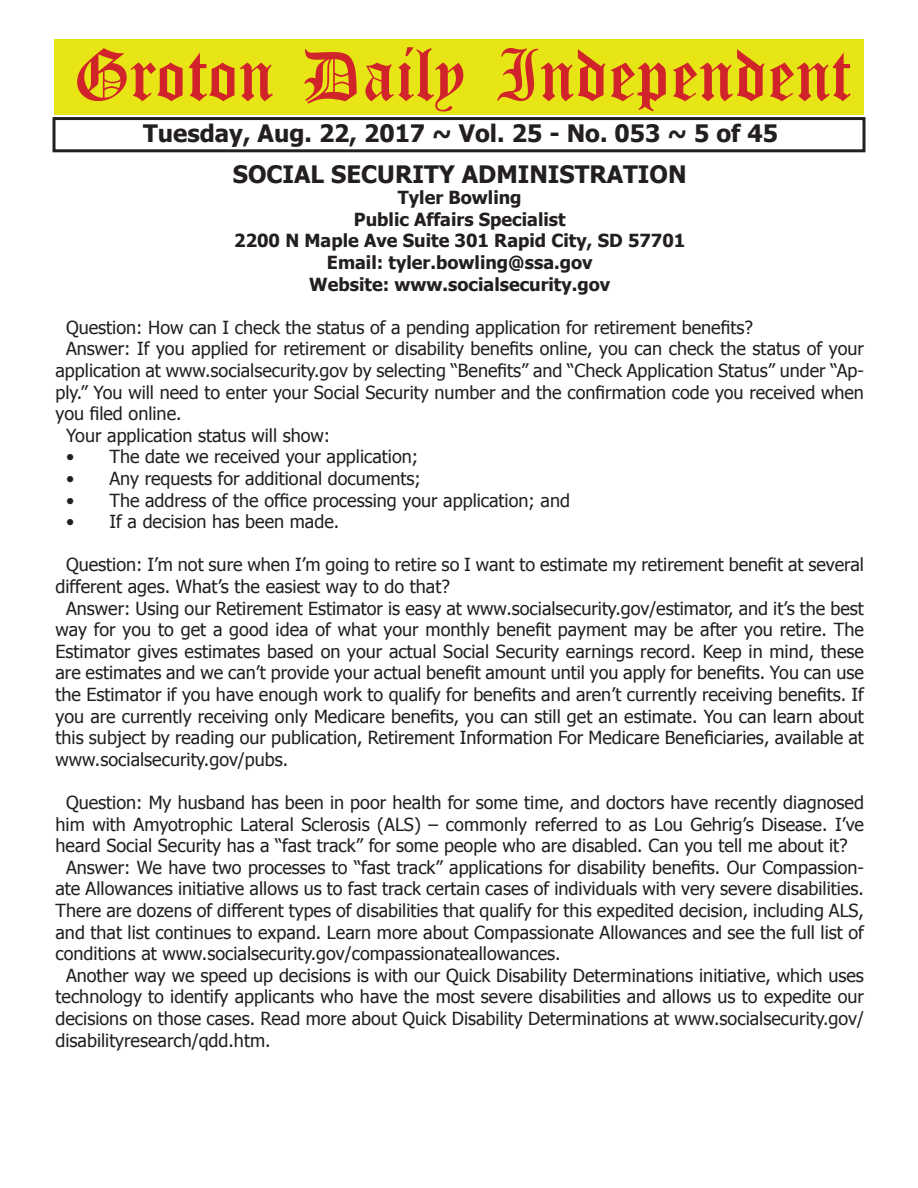
<style>
.page{position:relative;width:918px;height:1188px;background:#fff}
.page>*{position:absolute;margin:0;border:0;box-sizing:border-box;transform-origin:0 0}
.t1{font:54px "Old English Five";color:#d1232a}
.t2{font:700 24px "Tahoma";color:#231f20}
.t3{font:18px "Tahoma";color:#231f20}
.t4{font:700 18px/21.6px "Tahoma";color:#231f20;text-align:center}
</style>
<div class="page">
<div style="left:52px;top:117px;width:814px;height:35px;border:3px solid #231f20"></div>
<div style="left:54px;top:40px;width:810px;height:75px;background:#e7e515"></div>
<h1 class="t1" style="left:73px;top:50px;width:779px">Groton Daily Independent</h1>
<h2 class="t2" style="left:143px;top:116px;width:637px">Tuesday, Aug. 22, 2017 ~ Vol. 25 - No. 053 ~ 5 of 45</h2>
<h2 class="t2" style="left:233px;top:157px;width:455px">SOCIAL SECURITY ADMINISTRATION</h2>
<p class="t4" style="left:234px;top:186px;width:453px">Tyler Bowling<br>Public Affairs Specialist<br>2200 N Maple Ave Suite 301 Rapid City, SD 57701<br>Email: tyler.bowling@ssa.gov<br>Website: www.socialsecurity.gov</p>
<p class="t3" style="left:66px;top:315px;width:688px">Question: How can I check the status of a pending application for retirement benefits?</p>
<p class="t3" style="left:66px;top:337px;width:799px">Answer: If you applied for retirement or disability benefits online, you can check the status of your</p>
<p class="t3" style="left:56px;top:358px;width:810px">application at www.socialsecurity.gov by selecting “Benefits” and “Check Application Status” under “Ap-</p>
<p class="t3" style="left:56px;top:380px;width:810px">ply.” You will need to enter your Social Security number and the confirmation code you received when</p>
<p class="t3" style="left:56px;top:401px;width:128px">you filed online.</p>
<p class="t3" style="left:66px;top:423px;width:266px">Your application status will show:</p>
<p class="t3" style="left:66px;top:445px;width:354px">• The date we received your application;</p>
<p class="t3" style="left:66px;top:466px;width:357px">• Any requests for additional documents;</p>
<p class="t3" style="left:66px;top:488px;width:506px">• The address of the office processing your application; and</p>
<p class="t3" style="left:66px;top:509px;width:275px">• If a decision has been made.</p>
<p class="t3" style="left:66px;top:553px;width:799px">Question: I’m not sure when I’m going to retire so I want to estimate my retirement benefit at several</p>
<p class="t3" style="left:56px;top:574px;width:396px">different ages. What’s the easiest way to do that?</p>
<p class="t3" style="left:66px;top:596px;width:799px">Answer: Using our Retirement Estimator is easy at www.socialsecurity.gov/estimator, and it’s the best</p>
<p class="t3" style="left:56px;top:617px;width:810px">way for you to get a good idea of what your monthly benefit payment may be after you retire. The</p>
<p class="t3" style="left:56px;top:639px;width:810px">Estimator gives estimates based on your actual Social Security earnings record. Keep in mind, these</p>
<p class="t3" style="left:56px;top:661px;width:810px">are estimates and we can’t provide your actual benefit amount until you apply for benefits. You can use</p>
<p class="t3" style="left:56px;top:682px;width:810px">the Estimator if you have enough work to qualify for benefits and aren’t currently receiving benefits. If</p>
<p class="t3" style="left:56px;top:704px;width:810px">you are currently receiving only Medicare benefits, you can still get an estimate. You can learn about</p>
<p class="t3" style="left:56px;top:725px;width:810px">this subject by reading our publication, Retirement Information For Medicare Beneficiaries, available at</p>
<p class="t3" style="left:56px;top:747px;width:234px">www.socialsecurity.gov/pubs.</p>
<p class="t3" style="left:66px;top:790px;width:800px">Question: My husband has been in poor health for some time, and doctors have recently diagnosed</p>
<p class="t3" style="left:56px;top:812px;width:810px">him with Amyotrophic Lateral Sclerosis (ALS) – commonly referred to as Lou Gehrig’s Disease. I’ve</p>
<p class="t3" style="left:56px;top:833px;width:794px">heard Social Security has a “fast track” for some people who are disabled. Can you tell me about it?</p>
<p class="t3" style="left:66px;top:855px;width:799px">Answer: We have two processes to “fast track” applications for disability benefits. Our Compassion-</p>
<p class="t3" style="left:56px;top:877px;width:810px">ate Allowances initiative allows us to fast track certain cases of individuals with very severe disabilities.</p>
<p class="t3" style="left:56px;top:898px;width:810px">There are dozens of different types of disabilities that qualify for this expedited decision, including ALS,</p>
<p class="t3" style="left:56px;top:920px;width:810px">and that list continues to expand. Learn more about Compassionate Allowances and see the full list of</p>
<p class="t3" style="left:56px;top:941px;width:507px">conditions at www.socialsecurity.gov/compassionateallowances.</p>
<p class="t3" style="left:66px;top:963px;width:799px">Another way we speed up decisions is with our Quick Disability Determinations initiative, which uses</p>
<p class="t3" style="left:56px;top:985px;width:810px">technology to identify applicants who have the most severe disabilities and allows us to expedite our</p>
<p class="t3" style="left:56px;top:1006px;width:810px">decisions on those cases. Read more about Quick Disability Determinations at www.socialsecurity.gov/</p>
<p class="t3" style="left:56px;top:1028px;width:217px">disabilityresearch/qdd.htm.</p>
</div>
